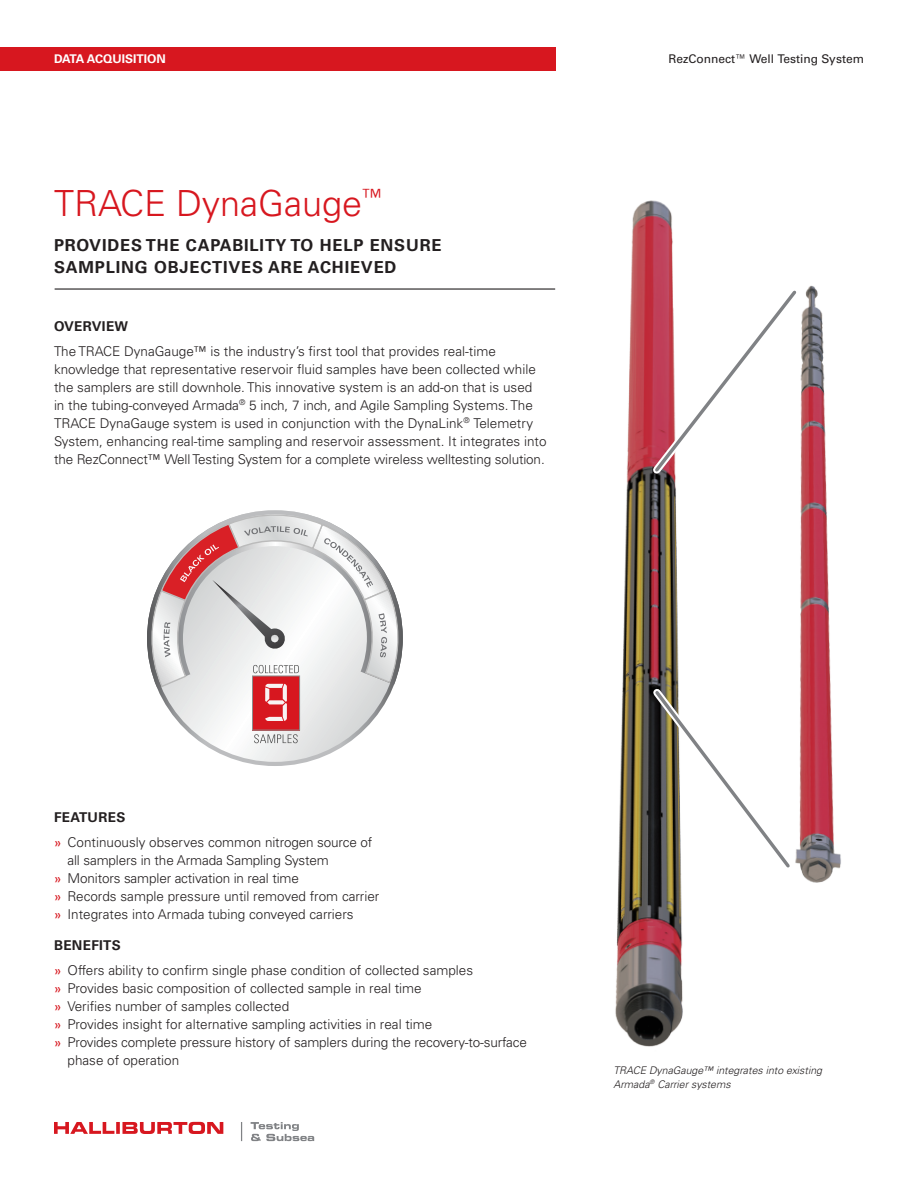
<style>
.page{position:relative;width:918px;height:1188px;background:#fff}
.page>*{position:absolute;margin:0;border:0;box-sizing:border-box;transform-origin:0 0}
.Product_Service_Name{font:300 36px "Univers LT Std";color:#d7171f}
.Subhead{font:700 16.5px/22.5px "Univers LT Std";letter-spacing:.05em;color:#231f20}
.Body{font:300 13.5px/18px "Univers LT Std";color:#231f20}
.Body_Subhead{font:700 13.5px "Univers LT Std";letter-spacing:.025em;color:#231f20}
.t1{font:12px "Univers LT Std";color:#231f20}
.t2{font:700 12px "Univers LT Std";color:#fff}
.t3{font:italic 300 10.5px/13.5px "Univers LT Std";color:#231f20}
.s1{font-weight:400;color:#d7171f}
</style>
<div class="page">
<hr style="left:55px;top:288px;width:500px;height:2px;background:#231f20">
<svg style="left:147px;top:510px;width:256px;height:256px"></svg>
<img style="left:615px;top:200px;width:68px;height:847px">
<img style="left:799px;top:285px;width:42px;height:598px">
<svg style="left:646px;top:288px;width:155px;height:192px"></svg>
<svg style="left:647px;top:682px;width:152px;height:194px"></svg>
<div style="left:0;top:47px;width:555px;height:23px;background:#d7171f"></div>
<svg style="left:54px;top:1122px;width:169px;height:12px"></svg>
<svg style="left:251px;top:1122px;width:63px;height:19px"></svg>
<svg style="left:241px;top:1122px;width:1px;height:19px"></svg>
<p class="t2" style="left:54px;top:51px;width:119px">LEVEL 1 CAPAB LITY</p>
<p class="t1" style="left:669px;top:51px;width:197px">RezConnect™ Well Testing System</p>
<p class="Product_Service_Name" style="left:54px;top:182px;width:329px">TRACE DynaGauge<sup>™</sup></p>
<p class="Subhead" style="left:54px;top:234px;width:389px">PROVIDES THE CAPABILITY TO HELP ENSURE<br>SAMPLING OBJECTIVES ARE ACHIEVED</p>
<p class="Body_Subhead" style="left:54px;top:318px;width:76px">OVERVIEW</p>
<p class="Body" style="left:54px;top:342px;width:494px">The TRACE DynaGauge™ is the industry’s first tool that provides real-time knowledge that representative reservoir fluid samples have been collected while the samplers are still downhole. This innovative system is an add-on that is used<br>in the tubing-conveyed Armada<sup>®</sup> 5 inch, 7 inch, and Agile Sampling Systems. The TRACE DynaGauge system is used in conjunction with the DynaLink<sup>®</sup> Telemetry System, enhancing real-time sampling and reservoir assessment. It integrates into the RezConnect™ Well Testing System for a complete wireless welltesting solution.</p>
<p class="Body_Subhead" style="left:54px;top:809px;width:73px">FEATURES</p>
<p class="Body" style="left:68px;top:833px;width:306px;text-indent:-14px"><span class="s1">»</span> Continuously observes common nitrogen source of all samplers in the Armada Sampling System</p>
<p class="Body" style="left:54px;top:869px;width:246px"><span class="s1">»</span> Monitors sampler activation in real time</p>
<p class="Body" style="left:54px;top:887px;width:327px"><span class="s1">»</span> Records sample pressure until removed from carrier</p>
<p class="Body" style="left:54px;top:905px;width:301px"><span class="s1">»</span> Integrates into Armada tubing conveyed carriers</p>
<p class="Body_Subhead" style="left:54px;top:938px;width:68px">BENEFITS</p>
<p class="Body" style="left:54px;top:961px;width:421px"><span class="s1">»</span> Offers ability to confirm single phase condition of collected samples</p>
<p class="Body" style="left:54px;top:979px;width:369px"><span class="s1">»</span> Provides basic composition of collected sample in real time</p>
<p class="Body" style="left:54px;top:997px;width:237px"><span class="s1">»</span> Verifies number of samples collected</p>
<p class="Body" style="left:54px;top:1015px;width:380px"><span class="s1">»</span> Provides insight for alternative sampling activities in real time</p>
<p class="Body" style="left:68px;top:1033px;width:461px;text-indent:-14px"><span class="s1">»</span> Provides complete pressure history of samplers during the recovery-to-surface phase of operation</p>
<p class="t3" style="left:613px;top:1064px;width:210px">TRACE DynaGauge™ integrates into existing<br>Armada<sup>®</sup> Carrier systems</p>
</div>
